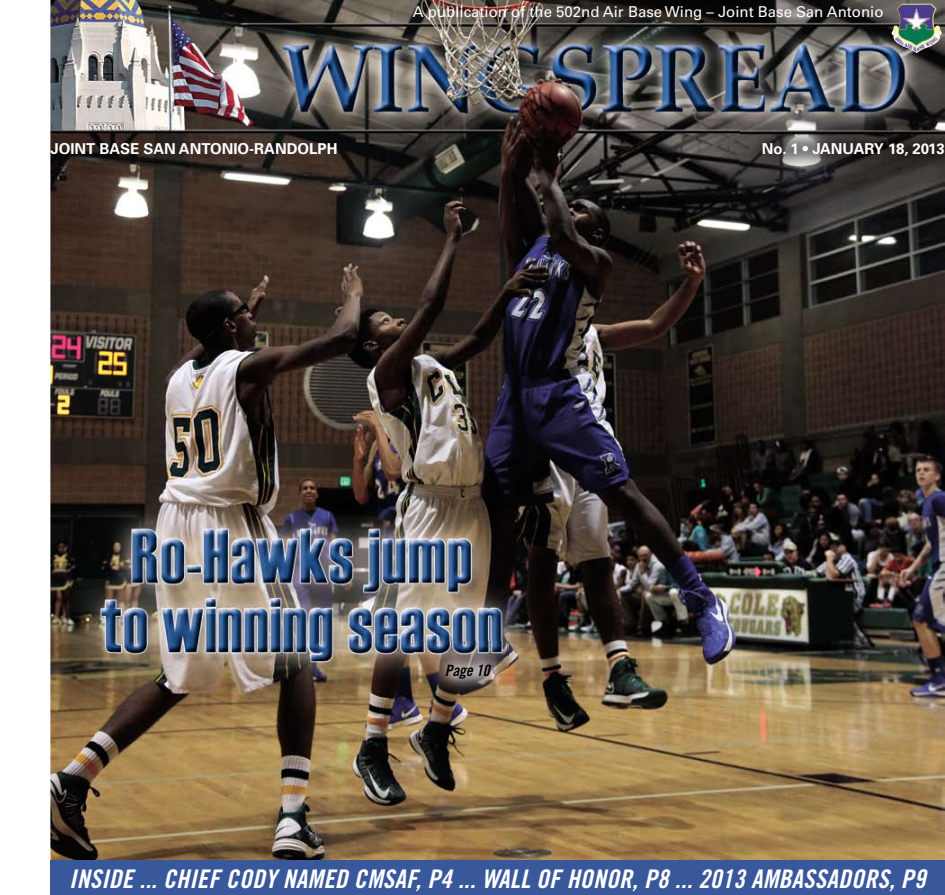
<style>
.page{position:relative;width:945px;height:895px;background:#fff}
.page>*{position:absolute;margin:0;border:0;box-sizing:border-box;transform-origin:0 0}
.t1{font:25.62px "Trade Gothic Bold Cond Twenty Obl";letter-spacing:.01em;color:#fff}
.t2{font:15.62px "Trade Gothic Bold Cond Twenty Obl";letter-spacing:-.01em;color:#000}
.t3{font:15px "Univers";color:#fff}
.t4{font:700 15px "Univers";color:#fff}
</style>
<div class="page">
<img style="left:50px;top:0;width:895px;height:860px">
<img style="left:740px;top:120px;width:205px;height:54px">
<img style="left:892px;top:4px;width:24px;height:49px">
<div style="left:50px;top:860px;width:895px;height:35px;background:#39579b"></div>
<img style="left:423px;top:641px;width:85px;height:54px">
<p class="t3" style="left:413px;top:3px;width:472px">A publication of the 502nd Air Base Wing – Joint Base San Antonio</p>
<p class="t4" style="left:50px;top:140px;width:289px">JOINT BASE SAN ANTONIO-RANDOLPH</p>
<p class="t4" style="left:762px;top:140px;width:185px">No. 1 • JANUARY 18, 2013</p>
<p class="t2" style="left:445px;top:661px;width:47px">Page 10</p>
<p class="t1" style="left:69px;top:863px;width:858px">INSIDE ... CHIEF CODY NAMED CMSAF, P4 ... WALL OF HONOR, P8 ... 2013 AMBASSADORS, P9</p>
</div>
